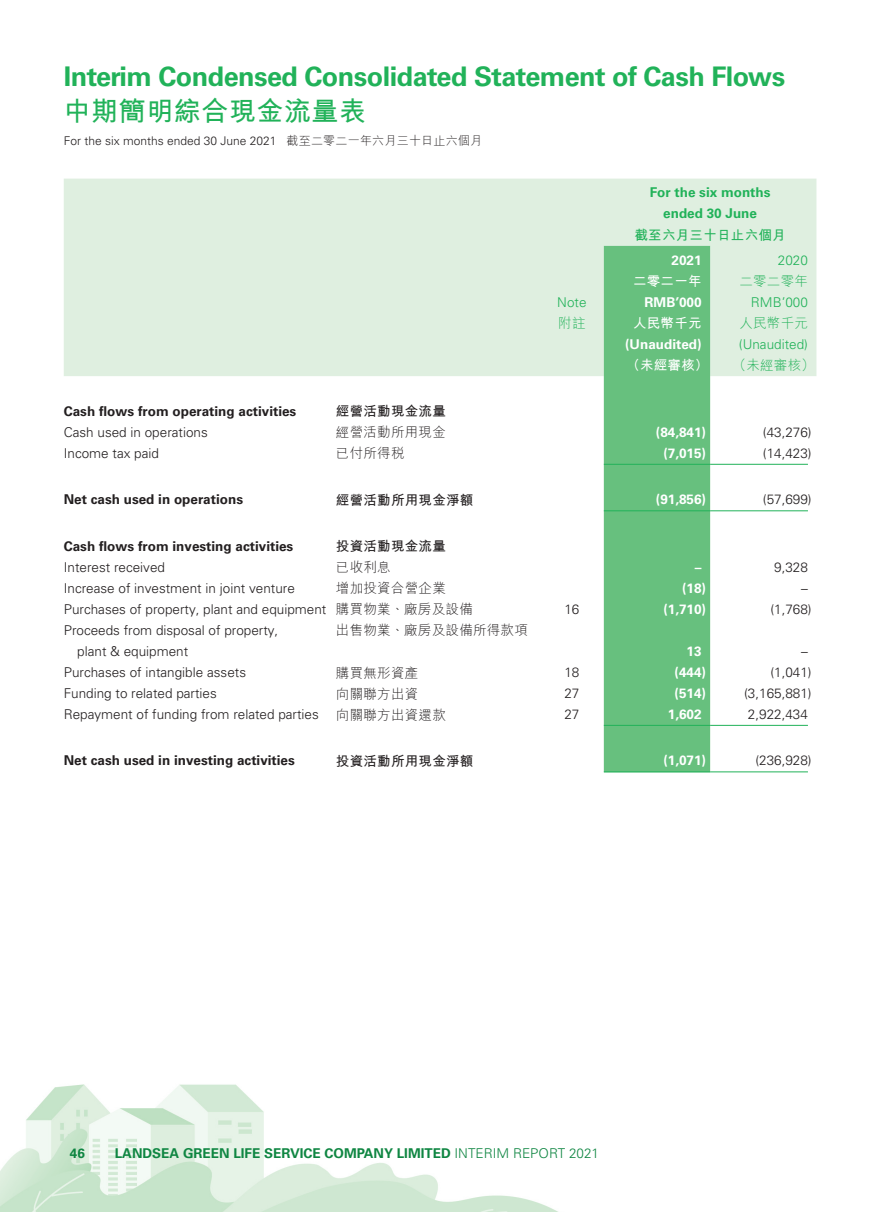
<style>
.page{position:relative;width:893px;height:1212px;background:#fff}
.page>*{position:absolute;margin:0;border:0;box-sizing:border-box;transform-origin:0 0}
.t1{font:700 27px "Univers LT Std";letter-spacing:-.02em;color:#21b259}
.t2{font:700 27px "M Hei HK";letter-spacing:.02em;color:#21b259}
._50_Table_txt{font:300 13.5px "Univers LT Std";color:#231f20}
._50_Table_txt-2{font:700 13.5px "Univers LT Std";color:#231f20}
._50_Table_txt-3{font:700 13.5px "Univers LT Std";color:#fff}
._50_Table_txt-4{font:300 13.5px "M Hei HK";letter-spacing:.02em;color:#231f20}
.t3{font:700 13.5px "Univers LT Std";color:#0f8642}
._50_Table_txt-5{font:700 13.5px "M Hei HK";letter-spacing:.02em;color:#231f20}
._50_Table_txt-6{font:700 13.5px "Univers LT Std";color:#21b259}
._50_Table_txt-7{font:300 13.5px "Univers LT Std";color:#21b259}
._50_Table_txt-8{font:300 13.5px "M Hei HK";letter-spacing:.02em;color:#21b259}
._50_Table_txt-9{font:700 13.5px "M Hei HK";letter-spacing:.02em;color:#fff}
._50_Table_txt-10{font:700 13.5px "M Hei HK";letter-spacing:.02em;color:#21b259}
.t4{font:300 12px "Univers LT Std";color:#231f20}
.s1{font-family:"M Hei HK"}
.s2{font-weight:300}
</style>
<div class="page">
<img style="left:0;top:1084px;width:558px;height:128px">
<div style="left:64px;top:179px;width:752px;height:197px;background:#dfefe0"></div>
<div style="left:604px;top:246px;width:106px;height:525px;background:#67c07e"></div>
<hr style="left:604px;top:464px;width:106px;height:1px;background:#21b259">
<hr style="left:710px;top:464px;width:98px;height:1px;background:#21b259">
<hr style="left:604px;top:510px;width:106px;height:1px;background:#21b259">
<hr style="left:710px;top:510px;width:98px;height:1px;background:#21b259">
<hr style="left:604px;top:725px;width:106px;height:1px;background:#21b259">
<hr style="left:710px;top:725px;width:98px;height:1px;background:#21b259">
<hr style="left:604px;top:771px;width:106px;height:1px;background:#21b259">
<hr style="left:710px;top:771px;width:98px;height:1px;background:#21b259">
<p class="t1" style="left:64px;top:61px;width:723px">Interim Condensed Consolidated Statement of Cash Flows</p>
<p class="t2" style="left:64px;top:91px;width:304px">中期簡明綜合現金流量表</p>
<p class="t4" style="left:64px;top:133px;width:420px">For the six months ended 30 June 2021 <span class="s1">截至二零二一年六月三十日止六個月</span></p>
<p class="_50_Table_txt-6" style="left:650px;top:185px;width:122px">For the six months</p>
<p class="_50_Table_txt-6" style="left:663px;top:206px;width:95px">ended 30 June</p>
<p class="_50_Table_txt-10" style="left:634px;top:225px;width:153px">截至六月三十日止六個月</p>
<p class="_50_Table_txt-3" style="left:672px;top:252px;width:32px">2021</p>
<p class="_50_Table_txt-7" style="left:778px;top:252px;width:32px">2020</p>
<p class="_50_Table_txt-9" style="left:633px;top:271px;width:70px">二零二一年</p>
<p class="_50_Table_txt-8" style="left:739px;top:274px;width:70px">二零二零年</p>
<p class="_50_Table_txt-7" style="left:557px;top:294px;width:31px">Note</p>
<p class="_50_Table_txt-3" style="left:645px;top:294px;width:59px">RMB’000</p>
<p class="_50_Table_txt-7" style="left:751px;top:294px;width:59px">RMB’000</p>
<p class="_50_Table_txt-8" style="left:558px;top:316px;width:29px">附註</p>
<p class="_50_Table_txt-9" style="left:633px;top:313px;width:70px">人民幣千元</p>
<p class="_50_Table_txt-8" style="left:739px;top:316px;width:70px">人民幣千元</p>
<p class="_50_Table_txt-3" style="left:625px;top:336px;width:78px">(Unaudited)</p>
<p class="_50_Table_txt-7" style="left:739px;top:336px;width:71px">(Unaudited)</p>
<p class="_50_Table_txt-9" style="left:627px;top:355px;width:83px">（未經審核）</p>
<p class="_50_Table_txt-8" style="left:733px;top:358px;width:83px">（未經審核）</p>
<p class="_50_Table_txt-2" style="left:64px;top:403px;width:234px">Cash flows from operating activities</p>
<p class="_50_Table_txt-5" style="left:336px;top:402px;width:111px">經營活動現金流量</p>
<p class="_50_Table_txt" style="left:64px;top:424px;width:146px">Cash used in operations</p>
<p class="_50_Table_txt-4" style="left:336px;top:426px;width:111px">經營活動所用現金</p>
<p class="_50_Table_txt-3" style="left:656px;top:424px;width:52px">(84,841)</p>
<p class="_50_Table_txt" style="left:763px;top:424px;width:50px">(43,276)</p>
<p class="_50_Table_txt" style="left:64px;top:445px;width:97px">Income tax paid</p>
<p class="_50_Table_txt-4" style="left:336px;top:447px;width:70px">已付所得稅</p>
<p class="_50_Table_txt-3" style="left:663px;top:445px;width:44px">(7,015)</p>
<p class="_50_Table_txt" style="left:763px;top:445px;width:50px">(14,423)</p>
<p class="_50_Table_txt-2" style="left:64px;top:492px;width:181px">Net cash used in operations</p>
<p class="_50_Table_txt-5" style="left:336px;top:490px;width:139px">經營活動所用現金淨額</p>
<p class="_50_Table_txt-3" style="left:656px;top:492px;width:52px">(91,856)</p>
<p class="_50_Table_txt" style="left:763px;top:491px;width:50px">(57,699)</p>
<p class="_50_Table_txt-2" style="left:64px;top:538px;width:231px">Cash flows from investing activities</p>
<p class="_50_Table_txt-5" style="left:336px;top:537px;width:111px">投資活動現金流量</p>
<p class="_50_Table_txt" style="left:64px;top:559px;width:103px">Interest received</p>
<p class="_50_Table_txt-4" style="left:336px;top:561px;width:56px">已收利息</p>
<p class="_50_Table_txt-3" style="left:695px;top:559px;width:8px">–</p>
<p class="_50_Table_txt" style="left:774px;top:559px;width:35px">9,328</p>
<p class="_50_Table_txt" style="left:64px;top:580px;width:233px">Increase of investment in joint venture</p>
<p class="_50_Table_txt-4" style="left:336px;top:582px;width:111px">增加投資合營企業</p>
<p class="_50_Table_txt-3" style="left:682px;top:580px;width:26px">(18)</p>
<p class="_50_Table_txt" style="left:801px;top:580px;width:8px">–</p>
<p class="_50_Table_txt" style="left:64px;top:601px;width:264px">Purchases of property, plant and equipment</p>
<p class="_50_Table_txt-4" style="left:336px;top:603px;width:138px">購買物業、廠房及設備</p>
<p class="_50_Table_txt" style="left:564px;top:601px;width:17px">16</p>
<p class="_50_Table_txt-3" style="left:663px;top:601px;width:44px">(1,710)</p>
<p class="_50_Table_txt" style="left:770px;top:601px;width:43px">(1,768)</p>
<p class="_50_Table_txt" style="left:64px;top:622px;width:216px">Proceeds from disposal of property,</p>
<p class="_50_Table_txt" style="left:77px;top:643px;width:113px">plant &amp; equipment</p>
<p class="_50_Table_txt-4" style="left:336px;top:624px;width:193px">出售物業、廠房及設備所得款項</p>
<p class="_50_Table_txt-3" style="left:687px;top:643px;width:17px">13</p>
<p class="_50_Table_txt" style="left:801px;top:643px;width:8px">–</p>
<p class="_50_Table_txt" style="left:64px;top:664px;width:184px">Purchases of intangible assets</p>
<p class="_50_Table_txt-4" style="left:336px;top:666px;width:84px">購買無形資產</p>
<p class="_50_Table_txt" style="left:564px;top:664px;width:17px">18</p>
<p class="_50_Table_txt-3" style="left:675px;top:664px;width:33px">(444)</p>
<p class="_50_Table_txt" style="left:770px;top:664px;width:43px">(1,041)</p>
<p class="_50_Table_txt" style="left:64px;top:685px;width:155px">Funding to related parties</p>
<p class="_50_Table_txt-4" style="left:336px;top:687px;width:84px">向關聯方出資</p>
<p class="_50_Table_txt" style="left:564px;top:685px;width:17px">27</p>
<p class="_50_Table_txt-3" style="left:675px;top:685px;width:33px">(514)</p>
<p class="_50_Table_txt" style="left:744px;top:685px;width:69px">(3,165,881)</p>
<p class="_50_Table_txt" style="left:64px;top:706px;width:257px">Repayment of funding from related parties</p>
<p class="_50_Table_txt-4" style="left:336px;top:708px;width:111px">向關聯方出資還款</p>
<p class="_50_Table_txt" style="left:564px;top:706px;width:17px">27</p>
<p class="_50_Table_txt-3" style="left:668px;top:706px;width:35px">1,602</p>
<p class="_50_Table_txt" style="left:748px;top:706px;width:62px">2,922,434</p>
<p class="_50_Table_txt-2" style="left:64px;top:753px;width:233px">Net cash used in investing activities</p>
<p class="_50_Table_txt-5" style="left:336px;top:751px;width:139px">投資活動所用現金淨額</p>
<p class="_50_Table_txt-3" style="left:663px;top:753px;width:44px">(1,071)</p>
<p class="_50_Table_txt" style="left:755px;top:752px;width:58px">(236,928)</p>
<p class="t3" style="left:70px;top:1145px;width:17px">46</p>
<p class="t3" style="left:115px;top:1145px;width:486px">LANDSEA GREEN LIFE SERVICE COMPANY LIMITED <span class="s2">INTERIM REPORT 2021</span></p>
</div>
